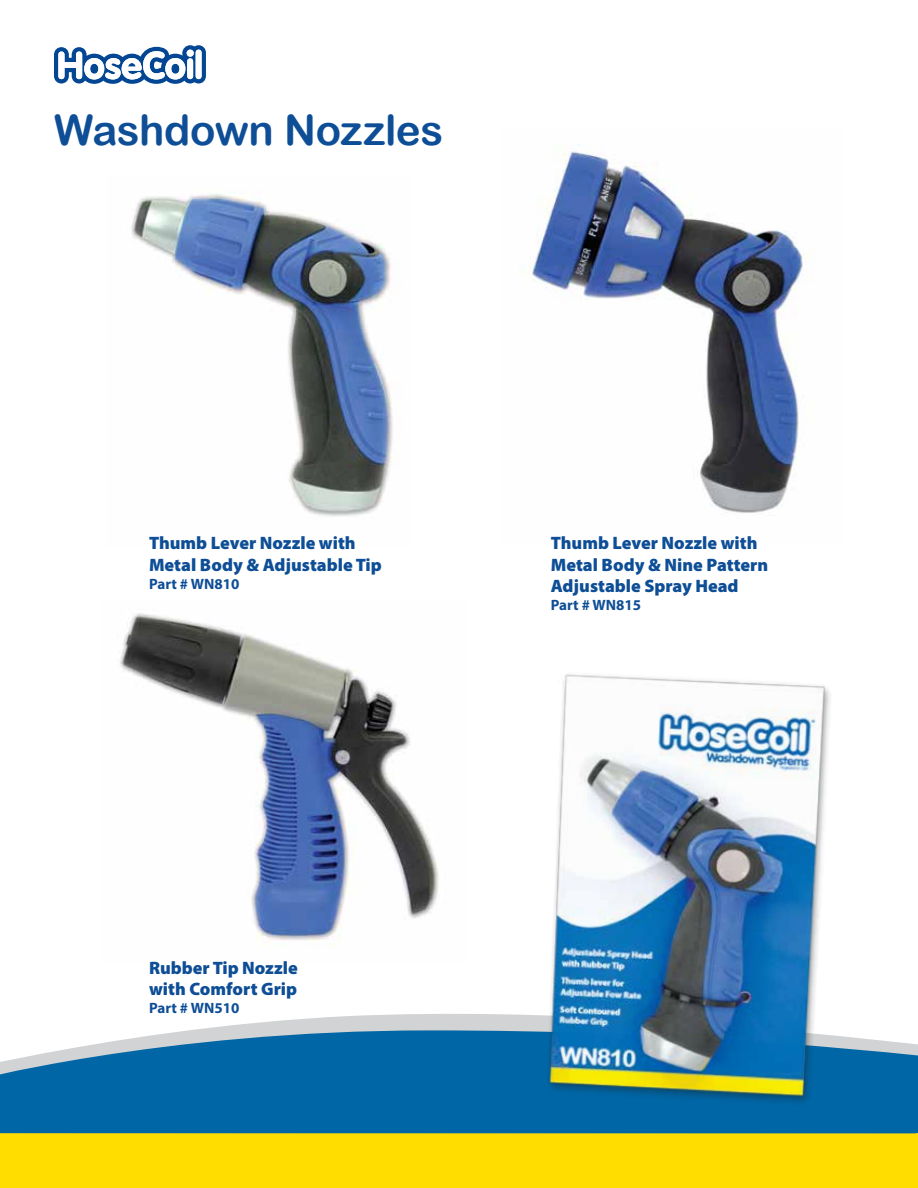
<style>
.page{position:relative;width:918px;height:1188px;background:#fff}
.page>*{position:absolute;margin:0;border:0;box-sizing:border-box;transform-origin:0 0}
.t1{font:42px "Arial Rounded MT Bold";letter-spacing:-.01em;color:#0e4e96}
.t2{font:900 18px/21.6px "Myriad Pro";color:#0e4e96}
.t3{font:700 15px "Myriad Pro";color:#0e4e96}
</style>
<div class="page">
<svg style="left:0;top:1014px;width:918px;height:119px;background:#3a87b7"></svg>
<div style="left:0;top:1133px;width:918px;height:55px;background:#fd0"></div>
<svg style="left:54px;top:45px;width:152px;height:39px"></svg>
<div style="left:187px;top:50px;width:7px;height:7px;background:#fff;border-radius:50%"></div>
<div style="left:187px;top:58px;width:6px;height:21px;background:#fff;border-radius:3px"></div>
<div style="left:196px;top:50px;width:6px;height:29px;background:#fff;border-radius:3px"></div>
<img style="left:120px;top:613px;width:319px;height:333px">
<img style="left:131px;top:194px;width:262px;height:322px">
<img style="left:521px;top:145px;width:286px;height:368px">
<img style="left:504px;top:674px;width:370px;height:460px">
<h1 class="t1" style="left:54px;top:105px;width:391px">Washdown Nozzles</h1>
<p class="t2" style="left:149px;top:532px;width:234px">Thumb Lever Nozzle with<br>Metal Body &amp; Adjustable Tip</p>
<p class="t3" style="left:149px;top:574px;width:92px">Part # WN810</p>
<p class="t2" style="left:149px;top:956px;width:150px">Rubber Tip Nozzle with Comfort Grip</p>
<p class="t3" style="left:149px;top:998px;width:92px">Part # WN510</p>
<p class="t2" style="left:551px;top:532px;width:219px">Thumb Lever Nozzle with<br>Metal Body &amp; Nine Pattern<br>Adjustable Spray Head</p>
<p class="t3" style="left:551px;top:596px;width:92px">Part # WN815</p>
</div>
